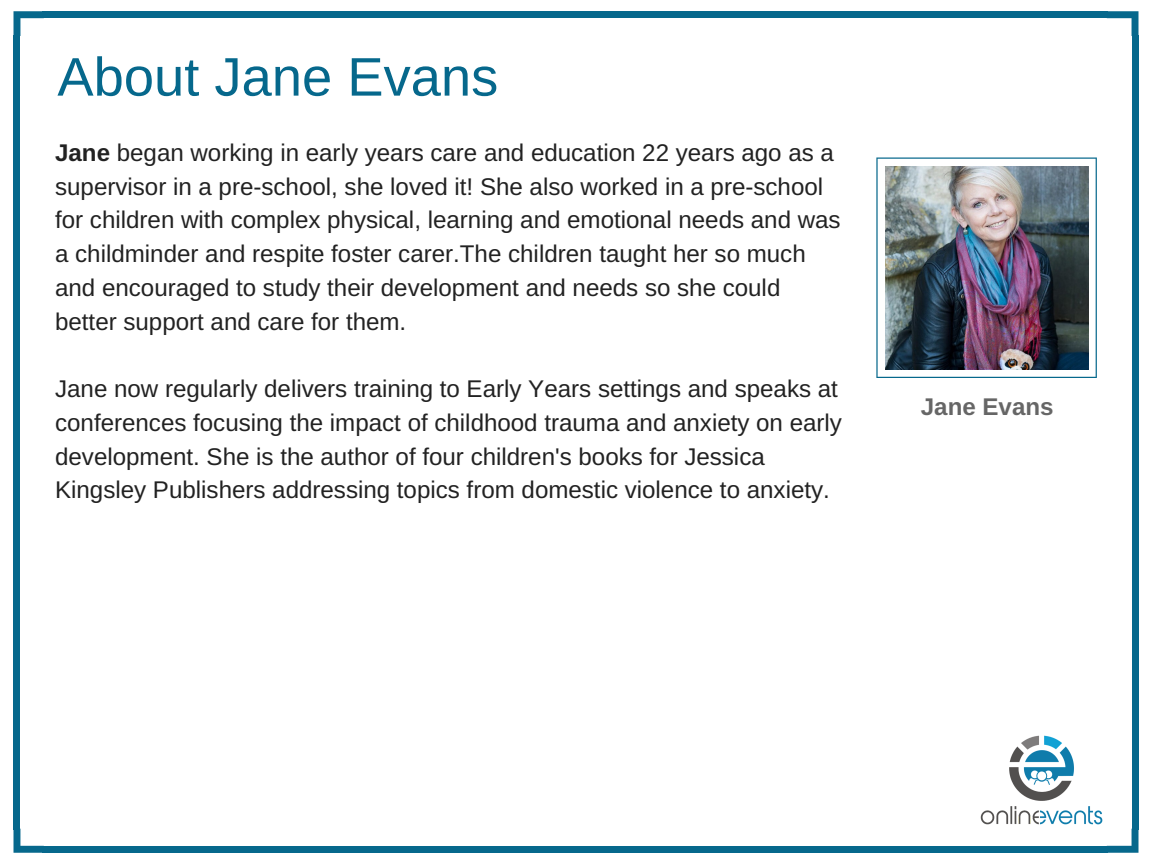
<style>
.page{position:relative;width:1152px;height:864px;background:#fff}
.page>*{position:absolute;margin:0;border:0;box-sizing:border-box;transform-origin:0 0}
.t1{font:54.3px "Arimo";color:#06688c}
.t2{font:24.15px/33.8px "Arimo";color:#222}
.t3{font:700 24.15px "Arimo";color:#666}
.s1{font-weight:700}
</style>
<div class="page">
<svg style="left:14px;top:11px;width:30px;height:25px"></svg>
<div style="left:14px;top:35px;width:6px;height:795px;background:#06688c"></div>
<svg style="left:14px;top:829px;width:30px;height:24px"></svg>
<div style="left:43px;top:846px;width:1065px;height:7px;background:#06688c"></div>
<svg style="left:1107px;top:829px;width:31px;height:24px"></svg>
<div style="left:1132px;top:35px;width:7px;height:795px;background:#06688c"></div>
<div style="left:43px;top:11px;width:1065px;height:7px;background:#06688c"></div>
<svg style="left:1107px;top:11px;width:31px;height:25px"></svg>
<img style="left:980px;top:735px;width:123px;height:90px">
<img style="left:876px;top:158px;width:221px;height:220px">
<h1 class="t1" style="left:57px;top:46px;width:442px">About Jane Evans</h1>
<p class="t2" style="left:55px;top:136px;width:787px"><span class="s1">Jane</span> began working in early years care and education 22 years ago as a supervisor in a pre-school, she loved it! She also worked in a pre-school for children with complex physical, learning and emotional needs and was a childminder and respite foster carer.The children taught her so much and encouraged to study their development and needs so she could better support and care for them.</p>
<p class="t2" style="left:55px;top:372px;width:788px">Jane now regularly delivers training to Early Years settings and speaks at conferences focusing the impact of childhood trauma and anxiety on early development. She is the author of four children's books for Jessica Kingsley Publishers addressing topics from domestic violence to anxiety.</p>
<p class="t3" style="left:921px;top:393px;width:134px">Jane Evans</p>
</div>
